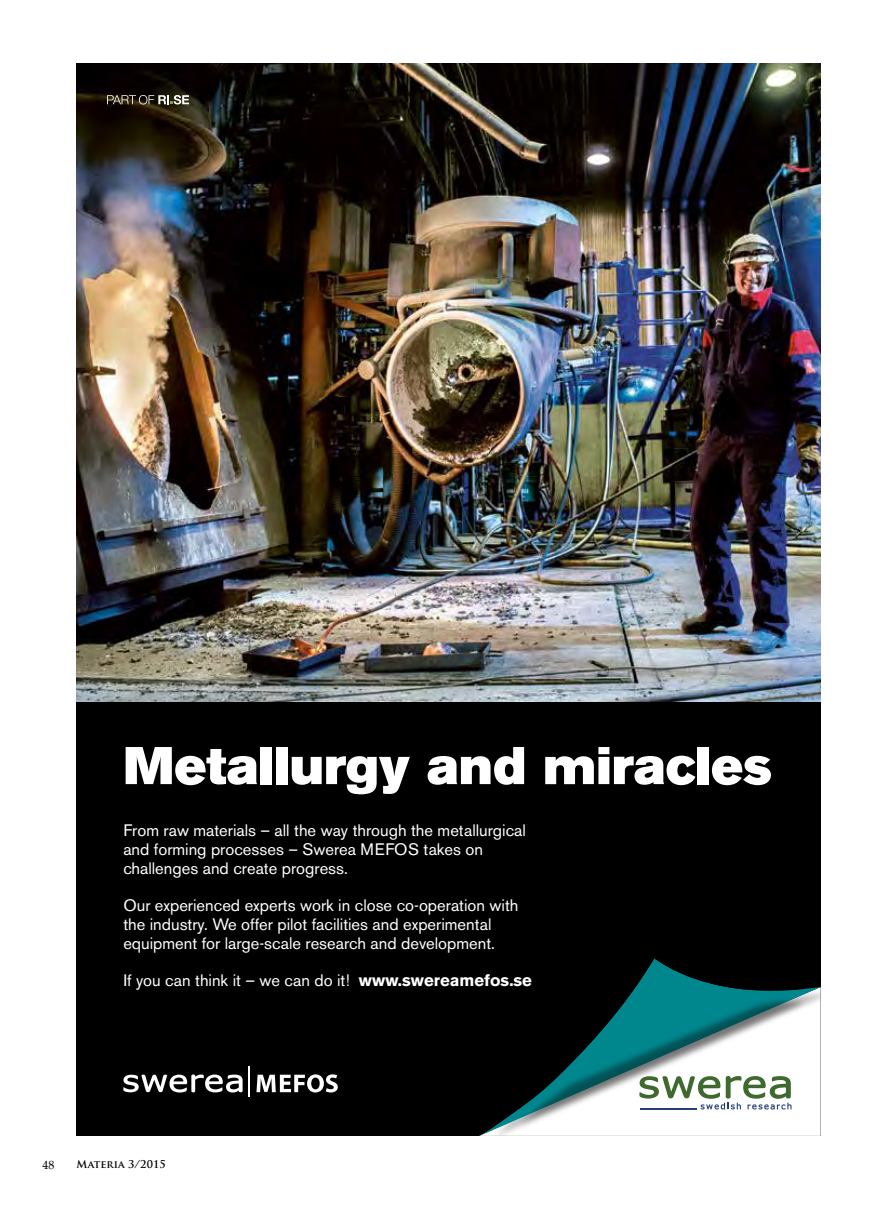
<style>
.page{position:relative;width:893px;height:1221px;background:#fff}
.page>*{position:absolute;margin:0;border:0;box-sizing:border-box;transform-origin:0 0}
.t1{font:52.5px "Akzidenz Grotesk BE Super";color:#fff}
.t2{font:16.5px/18.8px "Akzidenz Grotesk BE";color:#fff}
.t3{font:12px "Palatino Linotype";color:#000}
.t4{font:700 10.5px "Trajan Pro";letter-spacing:.01em;color:#000}
.s1{font-weight:700}
</style>
<div class="page">
<img style="left:77px;top:64px;width:744px;height:638px">
<div style="left:77px;top:702px;width:744px;height:433px;background:#000"></div>
<img style="left:483px;top:963px;width:338px;height:172px">
<svg style="left:123px;top:1074px;width:120px;height:18px"></svg>
<hr style="left:248px;top:1065px;width:2px;height:31px;background:#fff">
<svg style="left:256px;top:1074px;width:82px;height:18px"></svg>
<svg style="left:107px;top:95px;width:82px;height:9px"></svg>
<h1 class="t1" style="left:123px;top:735px;width:650px">Metallurgy and miracles</h1>
<p class="t2" style="left:123px;top:821px;width:404px">From raw materials – all the way through the metallurgical and forming processes – Swerea MEFOS takes on challenges and create progress.</p>
<p class="t2" style="left:123px;top:896px;width:397px">Our experienced experts work in close co-operation with the industry. We offer pilot facilities and experimental equipment for large-scale research and development.</p>
<p class="t2" style="left:123px;top:970px;width:410px">If you can think it – we can do it! <span class="s1">www.swereamefos.se</span></p>
<p class="t3" style="left:43px;top:1156px;width:13px">48</p>
<p class="t4" style="left:77px;top:1157px;width:91px">Materia 3/2015</p>
</div>
